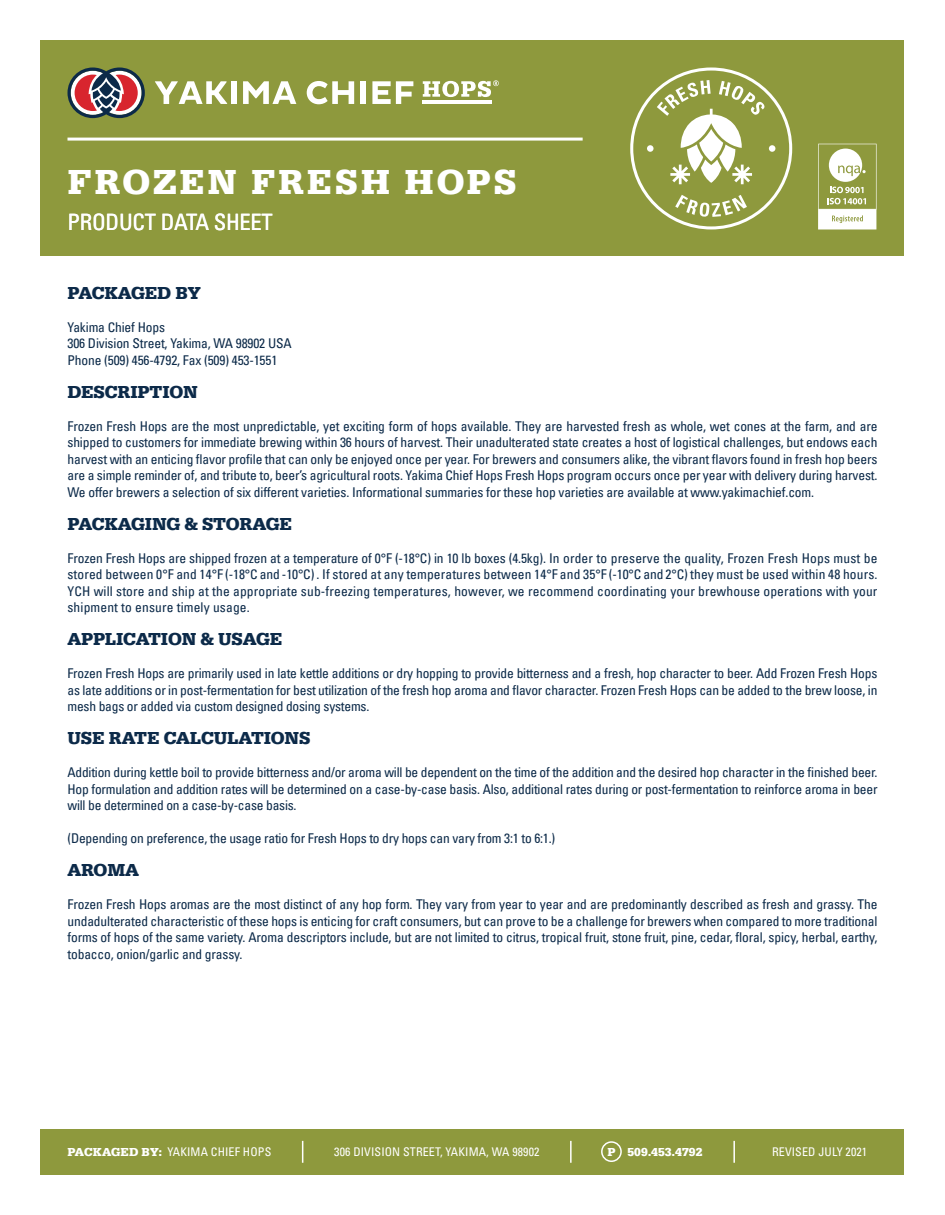
<style>
.page{position:relative;width:945px;height:1215px;background:#fff}
.page>*{position:absolute;margin:0;border:0;box-sizing:border-box;transform-origin:0 0}
.t1{font:700 36px "Egyptienne URW";letter-spacing:.075em;color:#fff}
.t2{font:condensed 22.5px "Univers LT Std";letter-spacing:-.01em;color:#fff}
.t3{font:700 18px "Egyptienne URW";letter-spacing:-.01em;color:#0c2a49}
.t4{font:condensed 13.5px/16.5px "Univers LT Pro";letter-spacing:-.01em;color:#0c2a49;text-align:justify}
.t5{font:condensed 12px "Univers LT Pro";letter-spacing:.01em;color:#fff}
.t6{font:700 12px "Egyptienne URW";letter-spacing:.01em;color:#fff}
.s1{font-family:"Egyptienne URW";font-weight:700;font-stretch:normal}
</style>
<div class="page">
<div style="left:40px;top:1129px;width:864px;height:45px;background:#8e993d"></div>
<div style="left:601px;top:1141px;width:21px;height:21px;border:2px solid #fff;border-radius:50%"></div>
<svg style="left:302px;top:1141px;width:1px;height:22px"></svg>
<hr style="left:570px;top:1141px;width:2px;height:22px;background:#fff">
<hr style="left:733px;top:1141px;width:2px;height:22px;background:#fff">
<div style="left:40px;top:40px;width:864px;height:216px;background:#8e993d"></div>
<svg style="left:630px;top:68px;width:162px;height:162px"></svg>
<hr style="left:68px;top:138px;width:515px;height:3px;background:#fff">
<svg style="left:818px;top:144px;width:59px;height:86px"></svg>
<svg style="left:67px;top:68px;width:78px;height:50px;background:#93726f"></svg>
<svg style="left:155px;top:81px;width:72px;height:23px"></svg>
<div style="left:231px;top:81px;width:6px;height:23px;background:#fff"></div>
<svg style="left:243px;top:81px;width:53px;height:23px"></svg>
<svg style="left:307px;top:81px;width:47px;height:23px"></svg>
<div style="left:361px;top:81px;width:5px;height:23px;background:#fff"></div>
<svg style="left:372px;top:81px;width:41px;height:23px"></svg>
<hr style="left:423px;top:101px;width:69px;height:3px;background:#fff">
<svg style="left:423px;top:80px;width:76px;height:17px"></svg>
<p class="t1" style="left:68px;top:160px;width:451px">FROZEN FRESH HOPS</p>
<p class="t2" style="left:68px;top:207px;width:207px">PRODUCT DATA SHEET</p>
<p class="t3" style="left:68px;top:282px;width:135px">PACKAGED BY</p>
<p class="t4" style="left:68px;top:319px;width:99px">Yakima Chief Hops</p>
<p class="t4" style="left:68px;top:335px;width:226px">306 Division Street, Yakima, WA 98902 USA</p>
<p class="t4" style="left:68px;top:352px;width:211px">Phone (509) 456-4792, Fax (509) 453-1551</p>
<p class="t3" style="left:68px;top:381px;width:132px">DESCRIPTION</p>
<p class="t4" style="left:68px;top:418px;width:812px">Frozen Fresh Hops are the most unpredictable, yet exciting form of hops available. They are harvested fresh as whole, wet cones at the farm, and are shipped to customers for immediate brewing within 36 hours of harvest. Their unadulterated state creates a host of logistical challenges, but endows each harvest with an enticing flavor profile that can only be enjoyed once per year. For brewers and consumers alike, the vibrant flavors found in fresh hop beers are a simple reminder of, and tribute to, beer’s agricultural roots. Yakima Chief Hops Fresh Hops program occurs once per year with delivery during harvest.<br>We offer brewers a selection of six different varieties. Informational summaries for these hop varieties are available at www.yakimachief.com.</p>
<p class="t3" style="left:68px;top:513px;width:226px">PACKAGING &amp; STORAGE</p>
<p class="t4" style="left:68px;top:550px;width:812px">Frozen Fresh Hops are shipped frozen at a temperature of 0°F (-18°C) in 10 lb boxes (4.5kg). In order to preserve the quality, Frozen Fresh Hops must be stored between 0°F and 14°F (-18°C and -10°C) . If stored at any temperatures between 14°F and 35°F (-10°C and 2°C) they must be used within 48 hours.<br>YCH will store and ship at the appropriate sub-freezing temperatures, however, we recommend coordinating your brewhouse operations with your shipment to ensure timely usage.</p>
<p class="t3" style="left:68px;top:629px;width:216px">APPLICATION &amp; USAGE</p>
<p class="t4" style="left:68px;top:665px;width:812px">Frozen Fresh Hops are primarily used in late kettle additions or dry hopping to provide bitterness and a fresh, hop character to beer. Add Frozen Fresh Hops as late additions or in post-fermentation for best utilization of the fresh hop aroma and flavor character. Frozen Fresh Hops can be added to the brew loose, in mesh bags or added via custom designed dosing systems.</p>
<p class="t3" style="left:68px;top:728px;width:245px">USE RATE CALCULATIONS</p>
<p class="t4" style="left:68px;top:764px;width:812px">Addition during kettle boil to provide bitterness and/or aroma will be dependent on the time of the addition and the desired hop character in the finished beer.<br>Hop formulation and addition rates will be determined on a case-by-case basis. Also, additional rates during or post-fermentation to reinforce aroma in beer will be determined on a case-by-case basis.</p>
<p class="t4" style="left:68px;top:830px;width:489px">(Depending on preference, the usage ratio for Fresh Hops to dry hops can vary from 3:1 to 6:1.)</p>
<p class="t3" style="left:68px;top:860px;width:73px">AROMA</p>
<p class="t4" style="left:68px;top:896px;width:812px">Frozen Fresh Hops aromas are the most distinct of any hop form. They vary from year to year and are predominantly described as fresh and grassy. The undadulterated characteristic of these hops is enticing for craft consumers, but can prove to be a challenge for brewers when compared to more traditional forms of hops of the same variety. Aroma descriptors include, but are not limited to citrus, tropical fruit, stone fruit, pine, cedar, floral, spicy, herbal, earthy, tobacco, onion/garlic and grassy.</p>
<p class="t5" style="left:68px;top:1144px;width:205px"><span class="s1">PACKAGED BY:</span> YAKIMA CHIEF HOPS</p>
<p class="t5" style="left:334px;top:1144px;width:207px">306 DIVISION STREET, YAKIMA, WA 98902</p>
<p class="t6" style="left:607px;top:1145px;width:97px">P 509.453.4792</p>
<p class="t5" style="left:772px;top:1144px;width:97px">REVISED JULY 2021</p>
</div>
